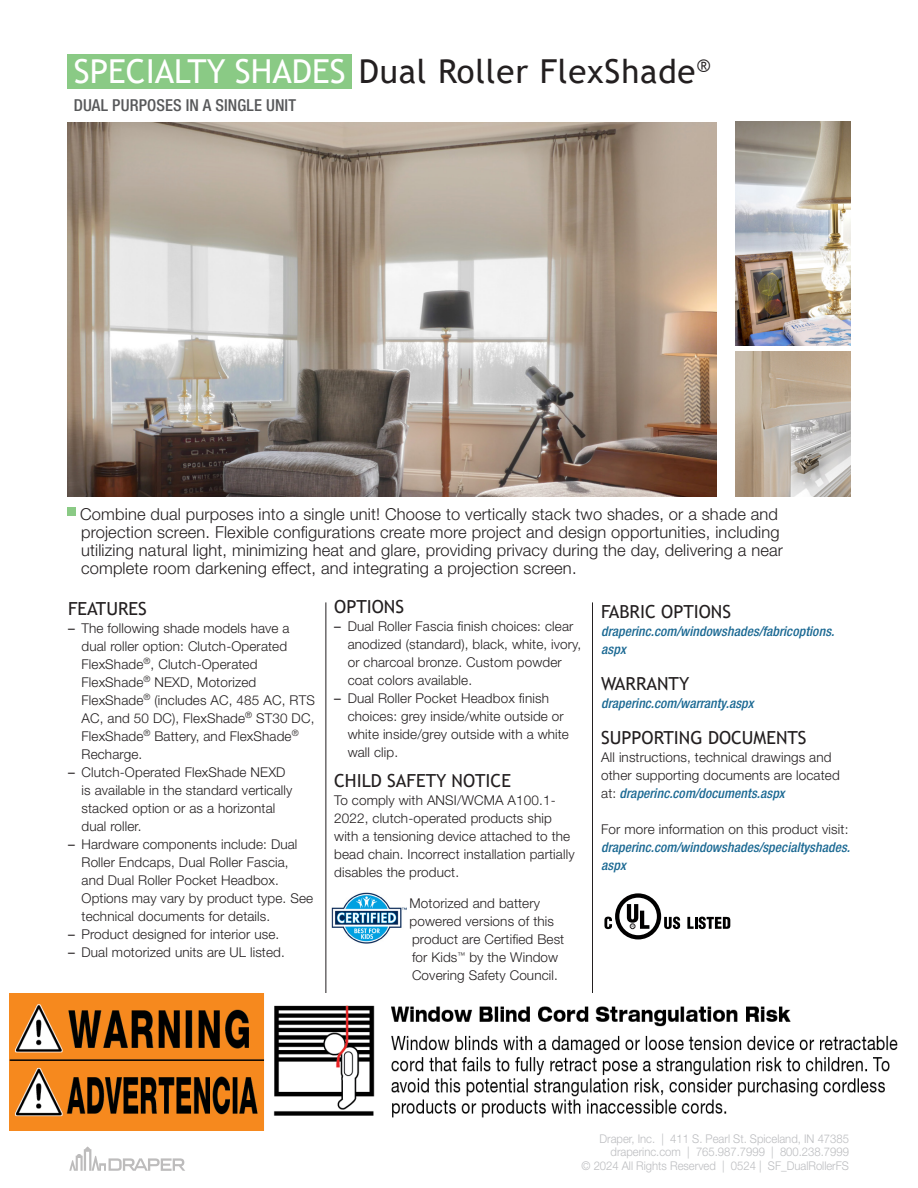
<style>
.page{position:relative;width:918px;height:1188px;background:#fff}
.page>*{position:absolute;margin:0;border:0;box-sizing:border-box;transform-origin:0 0}
.t1{font:33px "Trebuchet MS";letter-spacing:.025em;color:#231f20}
.SMALL_HEADER{font:18px "Trebuchet MS";color:#231f20}
.LARGE_PARAGRAPH{font:300 16.5px/18px "Helvetica Neue LT Std";letter-spacing:.01em;color:#231f20}
.SUBHEAD{font:500 condensed 16.5px "Helvetica Neue LT Std";letter-spacing:.01em;color:#57585a}
.BODY_COPY{font:300 13.5px/18px "Helvetica Neue LT Std";letter-spacing:.01em;color:#231f20}
.BODY_COPY-2{font:italic 500 condensed 13.5px/18px "Helvetica Neue LT Std";letter-spacing:.01em;color:#1b6993}
.SMALL_HEADER-2{font:italic 500 condensed 13.5px/18px "Helvetica Neue LT Std";letter-spacing:.01em;color:#1b6993}
.t2{font:300 12px/13.5px "Helvetica Neue LT Std";color:#bcbdc0;text-align:right;scale:.94 1}
.s1{color:#fff}
.s2{font-weight:500;font-style:italic;font-stretch:condensed;color:#1b6993}
.s3{font-weight:300;font-style:normal;font-stretch:normal;color:#231f20}
.s4{font-weight:400}
</style>
<div class="page">
<div style="left:67px;top:54px;width:285px;height:34px;background:#8aca85"></div>
<img style="left:68px;top:122px;width:649px;height:374px">
<div style="left:68px;top:507px;width:8px;height:8px;background:#8aca85"></div>
<img style="left:736px;top:122px;width:114px;height:224px">
<img style="left:736px;top:351px;width:114px;height:145px">
<hr style="left:592px;top:602px;width:1px;height:404px;background:#231f20">
<hr style="left:326px;top:602px;width:1px;height:461px;background:#231f20">
<svg style="left:69px;top:1146px;width:116px;height:25px"></svg>
<svg style="left:687px;top:917px;width:43px;height:12px"></svg>
<svg style="left:604px;top:893px;width:76px;height:46px"></svg>
<img style="left:331px;top:893px;width:75px;height:51px">
<img style="left:9px;top:993px;width:889px;height:138px">
<p class="t1" style="left:74px;top:51px;width:638px"><span class="s1">SPECIALTY SHADES</span> Dual Roller FlexShade<sup>®</sup></p>
<p class="SUBHEAD" style="left:74px;top:95px;width:224px">DUAL PURPOSES IN A SINGLE UNIT</p>
<p class="LARGE_PARAGRAPH" style="left:80px;top:505px;width:705px">Combine dual purposes into a single unit! Choose to vertically stack two shades, or a shade and projection screen. Flexible configurations create more project and design opportunities, including utilizing natural light, minimizing heat and glare, providing privacy during the day, delivering a near complete room darkening effect, and integrating a projection screen.</p>
<p class="SMALL_HEADER" style="left:601px;top:601px;width:131px">FABRIC OPTIONS</p>
<p class="SMALL_HEADER-2" style="left:601px;top:623px;width:235px">draperinc.com/windowshades/fabricoptions. aspx</p>
<p class="SMALL_HEADER" style="left:601px;top:673px;width:90px">WARRANTY</p>
<p class="SMALL_HEADER-2" style="left:601px;top:695px;width:154px">draperinc.com/warranty.aspx</p>
<p class="SMALL_HEADER" style="left:601px;top:727px;width:207px">SUPPORTING DOCUMENTS</p>
<p class="BODY_COPY" style="left:601px;top:748px;width:240px">All instructions, technical drawings and other supporting documents are located at: <span class="s2">draperinc.com/documents.aspx</span></p>
<p class="BODY_COPY-2" style="left:601px;top:821px;width:250px"><span class="s3">For more information on this product visit: </span>draperinc.com/windowshades/specialtyshades. aspx</p>
<p class="SMALL_HEADER" style="left:334px;top:595px;width:71px">OPTIONS</p>
<p class="BODY_COPY" style="left:348px;top:617px;width:235px;text-indent:-14px"><span class="s4">–</span> Dual Roller Fascia finish choices: clear anodized (standard), black, white, ivory, or charcoal bronze. Custom powder coat colors available.</p>
<p class="BODY_COPY" style="left:348px;top:689px;width:223px;text-indent:-14px"><span class="s4">–</span> Dual Roller Pocket Headbox finish choices: grey inside/white outside or white inside/grey outside with a white wall clip.</p>
<p class="SMALL_HEADER" style="left:334px;top:769px;width:178px">CHILD SAFETY NOTICE</p>
<p class="BODY_COPY" style="left:334px;top:791px;width:242px">To comply with ANSI/WCMA A100.1- 2022, clutch-operated products ship with a tensioning device attached to the bead chain. Incorrect installation partially disables the product.</p>
<p class="BODY_COPY" style="left:410px;top:894px;width:156px">Motorized and battery powered versions of this product are Certified Best for Kids<sup>™</sup> by the Window<br>Covering Safety Council.</p>
<p class="SMALL_HEADER" style="left:68px;top:597px;width:80px">FEATURES</p>
<p class="BODY_COPY" style="left:82px;top:619px;width:235px;text-indent:-14px"><span class="s4">–</span> The following shade models have a dual roller option: Clutch-Operated<br>FlexShade<sup>®</sup>, Clutch-Operated<br>FlexShade<sup>®</sup> NEXD, Motorized<br>FlexShade<sup>®</sup> (includes AC, 485 AC, RTS<br>AC, and 50 DC), FlexShade<sup>®</sup> ST30 DC,<br>FlexShade<sup>®</sup> Battery, and FlexShade<sup>®<br></sup>Recharge.</p>
<p class="BODY_COPY" style="left:82px;top:763px;width:212px;text-indent:-14px"><span class="s4">–</span> Clutch-Operated FlexShade NEXD is available in the standard vertically stacked option or as a horizontal dual roller.</p>
<p class="BODY_COPY" style="left:82px;top:835px;width:233px;text-indent:-14px"><span class="s4">–</span> Hardware components include: Dual Roller Endcaps, Dual Roller Fascia, and Dual Roller Pocket Headbox.<br>Options may vary by product type. See technical documents for details.</p>
<p class="BODY_COPY" style="left:68px;top:925px;width:213px"><span class="s4">–</span> Product designed for interior use.</p>
<p class="BODY_COPY" style="left:68px;top:943px;width:218px"><span class="s4">–</span> Dual motorized units are UL listed.</p>
<p class="t2" style="left:582px;top:1131px;width:286px">Draper, Inc. | 411 S. Pearl St. Spiceland, IN 47385 draperinc.com | 765.987.7999 | 800.238.7999<br>© 2024 All Rights Reserved | 0524 | SF_DualRollerFS</p>
</div>
